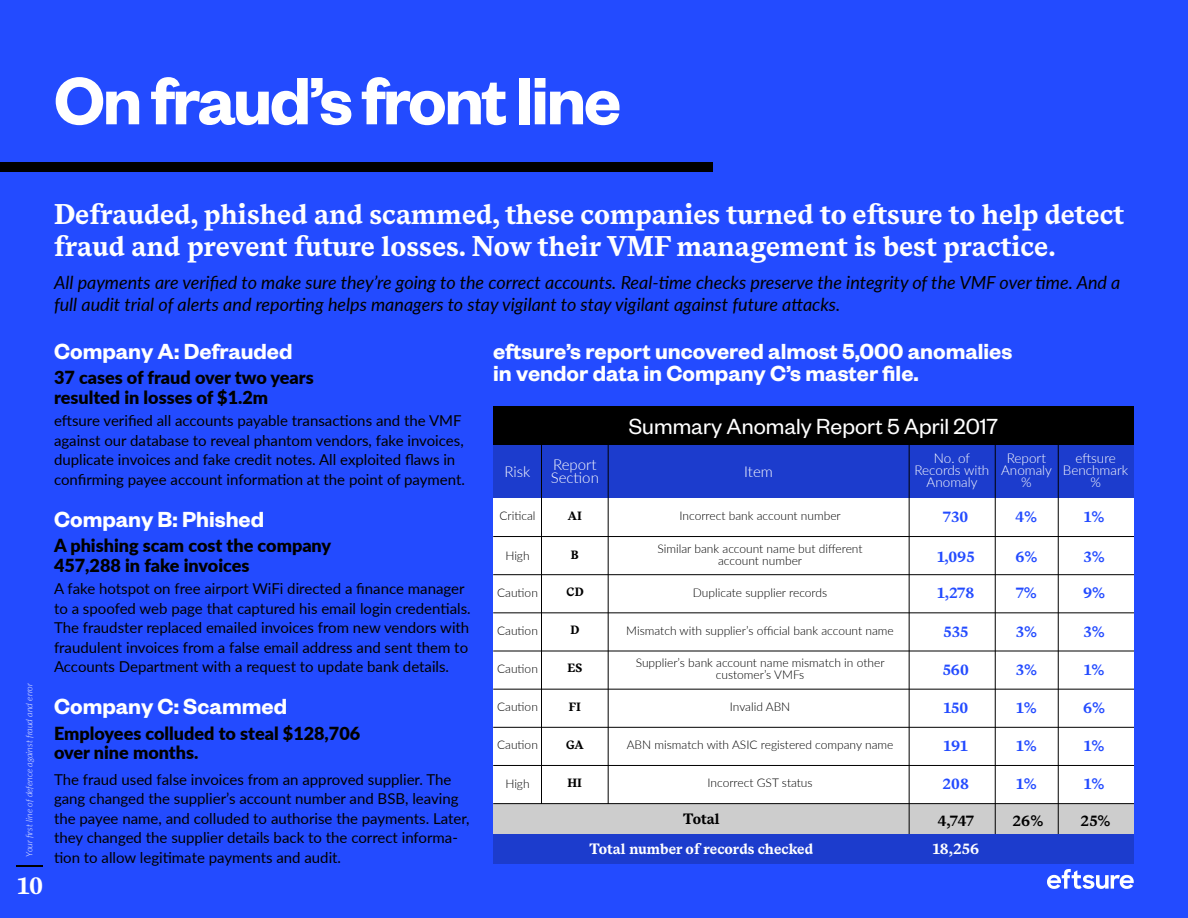
<style>
.page{position:relative;width:1188px;height:918px;background:#234bff}
.page>*{position:absolute;margin:0;border:0;box-sizing:border-box;transform-origin:0 0}
.t1{font:600 73.5px "Founders Grotesk";letter-spacing:-.03em;color:#fff}
.t2{font:700 28.5px/31.5px "Messina Serif";color:#fff}
.t3{font:600 24px/22.5px "Founders Grotesk";color:#fff}
.t4{font:24px "Founders Grotesk";color:#fff}
.t5{font:700 24px "Messina Serif";color:#fff}
.t6{font:italic 18px/21.6px "Lato";color:#000}
.t7{font:900 18px/19.5px "Lato";color:#000}
.t8{font:15px/19.5px "Lato";color:#000}
.t9{font:700 15px "Messina Serif";color:#234bff}
.t10{font:700 15px "Messina Serif";color:#fff}
.t11{font:300 15px/13.5px "Lato";color:#fff}
.t12{font:700 15px "Messina Serif";color:#000}
.t13{font:300 13.5px/12px "Lato";color:#fff;text-align:center}
.t14{font:300 12px/12px "Lato";color:#000;text-align:center}
.t15{font:700 12px "Messina Serif";color:#000}
.t16{font:italic 300 9px "Lato";color:#fff}
</style>
<div class="page">
<svg style="left:16px;top:866px;width:27px;height:1px"></svg>
<svg style="left:1047px;top:869px;width:87px;height:20px"></svg>
<div style="left:493px;top:406px;width:641px;height:102px;background:#1c3ccd"></div>
<div style="left:493px;top:762px;width:641px;height:102px;background:#1c3ccd"></div>
<div style="left:493px;top:498px;width:641px;height:336px;background:#fff"></div>
<div style="left:0;top:162px;width:713px;height:10px;background:#000"></div>
<div style="left:493px;top:406px;width:641px;height:40px;background:#000"></div>
<hr style="left:541px;top:440px;width:1px;height:364px;background:#000">
<hr style="left:608px;top:440px;width:1px;height:364px;background:#000">
<hr style="left:909px;top:440px;width:1px;height:394px;background:#000">
<hr style="left:995px;top:440px;width:1px;height:394px;background:#000">
<hr style="left:1058px;top:440px;width:1px;height:394px;background:#000">
<hr style="left:493px;top:536px;width:641px;height:1px;background:#000">
<hr style="left:493px;top:574px;width:641px;height:1px;background:#000">
<hr style="left:493px;top:612px;width:641px;height:1px;background:#000">
<hr style="left:493px;top:651px;width:641px;height:1px;background:#000">
<hr style="left:493px;top:689px;width:641px;height:1px;background:#000">
<hr style="left:493px;top:727px;width:641px;height:1px;background:#000">
<hr style="left:493px;top:765px;width:641px;height:1px;background:#000">
<hr style="left:493px;top:803px;width:641px;height:1px;background:#000">
<div style="left:493px;top:804px;width:641px;height:30px;background:#cdcdcd"></div>
<h1 class="t1" style="left:54px;top:54px;width:569px">On fraud’s front line</h1>
<p class="t16" style="left:23px;top:856px;width:175px;rotate:-90deg">Your first line of defence against fraud and error</p>
<h3 class="t5" style="left:17px;top:868px;width:28px">10</h3>
<h2 class="t2" style="left:54px;top:198px;width:1071px">Defrauded, phished and scammed, these companies turned to eftsure to help detect fraud and prevent future losses. Now their VMF management is best practice.</h2>
<p class="t6" style="left:54px;top:271px;width:1068px">All payments are verified to make sure they’re going to the correct accounts. Real-time checks preserve the integrity of the VMF over time. And a full audit trial of alerts and reporting helps managers to stay vigilant to stay vigilant against future attacks.</p>
<h3 class="t3" style="left:54px;top:339px;width:240px">Company A: Defrauded</h3>
<p class="t7" style="left:54px;top:367px;width:261px">37 cases of fraud over two years resulted in losses of $1.2m</p>
<p class="t8" style="left:54px;top:410px;width:413px">eftsure verified all accounts payable transactions and the VMF against our database to reveal phantom vendors, fake invoices, duplicate invoices and fake credit notes. All exploited flaws in confirming payee account information at the point of payment.</p>
<h3 class="t3" style="left:54px;top:507px;width:212px">Company B: Phished</h3>
<p class="t7" style="left:54px;top:535px;width:279px">A phishing scam cost the company<br>457,288 in fake invoices</p>
<p class="t8" style="left:54px;top:578px;width:418px">A fake hotspot on free airport WiFi directed a finance manager to a spoofed web page that captured his email login credentials.<br>The fraudster replaced emailed invoices from new vendors with fraudulent invoices from a false email address and sent them to Accounts Department with a request to update bank details.</p>
<h3 class="t3" style="left:54px;top:694px;width:235px">Company C: Scammed</h3>
<p class="t7" style="left:54px;top:723px;width:308px">Employees colluded to steal $128,706 over nine months.</p>
<p class="t8" style="left:54px;top:769px;width:417px">The fraud used false invoices from an approved supplier. The gang changed the supplier’s account number and BSB, leaving the payee name, and colluded to authorise the payments. Later, they changed the supplier details back to the correct informa&shy;tion to allow legitimate payments and audit.</p>
<h3 class="t3" style="left:493px;top:339px;width:521px">eftsure’s report uncovered almost 5,000 anomalies in vendor data in Company C’s master file.</h3>
<h3 class="t4" style="left:629px;top:411px;width:371px">Summary Anomaly Report 5 April 2017</h3>
<p class="t13" style="left:915px;top:452px;width:76px">No. of<br>Records with<br>Anomaly</p>
<p class="t13" style="left:1063px;top:452px;width:67px">eftsure<br>Benchmark %</p>
<p class="t13" style="left:1001px;top:452px;width:52px">Report<br>Anomaly %</p>
<p class="t11" style="left:551px;top:457px;width:50px">Report<br>Section</p>
<p class="t11" style="left:505px;top:464px;width:27px">Risk</p>
<p class="t14" style="left:500px;top:510px;width:38px">Critical</p>
<p class="t9" style="left:943px;top:506px;width:26px">730</p>
<p class="t9" style="left:1016px;top:506px;width:23px">4%</p>
<p class="t9" style="left:1084px;top:506px;width:22px">1%</p>
<p class="t9" style="left:1015px;top:545px;width:24px">6%</p>
<p class="t9" style="left:1083px;top:545px;width:23px">3%</p>
<p class="t9" style="left:1016px;top:582px;width:22px">7%</p>
<p class="t9" style="left:1083px;top:582px;width:24px">9%</p>
<p class="t9" style="left:1016px;top:620px;width:23px">3%</p>
<p class="t9" style="left:1083px;top:620px;width:23px">3%</p>
<p class="t9" style="left:1016px;top:658px;width:23px">3%</p>
<p class="t9" style="left:1084px;top:658px;width:22px">1%</p>
<p class="t9" style="left:1016px;top:696px;width:22px">1%</p>
<p class="t9" style="left:1083px;top:696px;width:24px">6%</p>
<p class="t9" style="left:1016px;top:734px;width:22px">1%</p>
<p class="t9" style="left:1084px;top:734px;width:22px">1%</p>
<p class="t9" style="left:1016px;top:773px;width:22px">1%</p>
<p class="t9" style="left:1084px;top:773px;width:22px">1%</p>
<p class="t11" style="left:744px;top:464px;width:30px">Item</p>
<p class="t15" style="left:568px;top:507px;width:16px">AI</p>
<p class="t15" style="left:571px;top:546px;width:10px">B</p>
<p class="t15" style="left:566px;top:583px;width:19px">CD</p>
<p class="t15" style="left:571px;top:621px;width:10px">D</p>
<p class="t15" style="left:567px;top:659px;width:17px">ES</p>
<p class="t15" style="left:569px;top:697px;width:14px">FI</p>
<p class="t15" style="left:566px;top:736px;width:19px">GA</p>
<p class="t15" style="left:568px;top:774px;width:16px">HI</p>
<p class="t14" style="left:680px;top:510px;width:163px">Incorrect bank account number</p>
<p class="t14" style="left:658px;top:542px;width:207px">Similar bank account name but different account number</p>
<p class="t14" style="left:505px;top:549px;width:26px">High</p>
<p class="t14" style="left:497px;top:586px;width:42px">Caution</p>
<p class="t14" style="left:497px;top:624px;width:42px">Caution</p>
<p class="t14" style="left:497px;top:662px;width:42px">Caution</p>
<p class="t14" style="left:497px;top:700px;width:42px">Caution</p>
<p class="t14" style="left:497px;top:739px;width:42px">Caution</p>
<p class="t14" style="left:505px;top:777px;width:26px">High</p>
<p class="t9" style="left:937px;top:545px;width:39px">1,095</p>
<p class="t9" style="left:937px;top:582px;width:39px">1,278</p>
<p class="t14" style="left:693px;top:586px;width:136px">Duplicate supplier records</p>
<p class="t14" style="left:626px;top:624px;width:269px">Mismatch with supplier’s official bank account name</p>
<p class="t9" style="left:943px;top:620px;width:26px">535</p>
<p class="t9" style="left:943px;top:658px;width:28px">560</p>
<p class="t9" style="left:943px;top:696px;width:26px">150</p>
<p class="t9" style="left:944px;top:735px;width:26px">191</p>
<p class="t9" style="left:943px;top:773px;width:28px">208</p>
<p class="t14" style="left:636px;top:656px;width:250px">Supplier’s bank account name mismatch in other customer’s VMFs</p>
<p class="t14" style="left:730px;top:700px;width:62px">Invalid ABN</p>
<p class="t14" style="left:627px;top:739px;width:268px">ABN mismatch with ASIC registered company name</p>
<p class="t14" style="left:708px;top:777px;width:107px">Incorrect GST status</p>
<p class="t12" style="left:683px;top:808px;width:38px">Total</p>
<p class="t10" style="left:590px;top:838px;width:225px">Total number of records checked</p>
<p class="t12" style="left:938px;top:809px;width:38px">4,747</p>
<p class="t12" style="left:1013px;top:809px;width:32px">26%</p>
<p class="t12" style="left:1081px;top:809px;width:31px">25%</p>
<p class="t10" style="left:932px;top:838px;width:48px">18,256</p>
</div>
